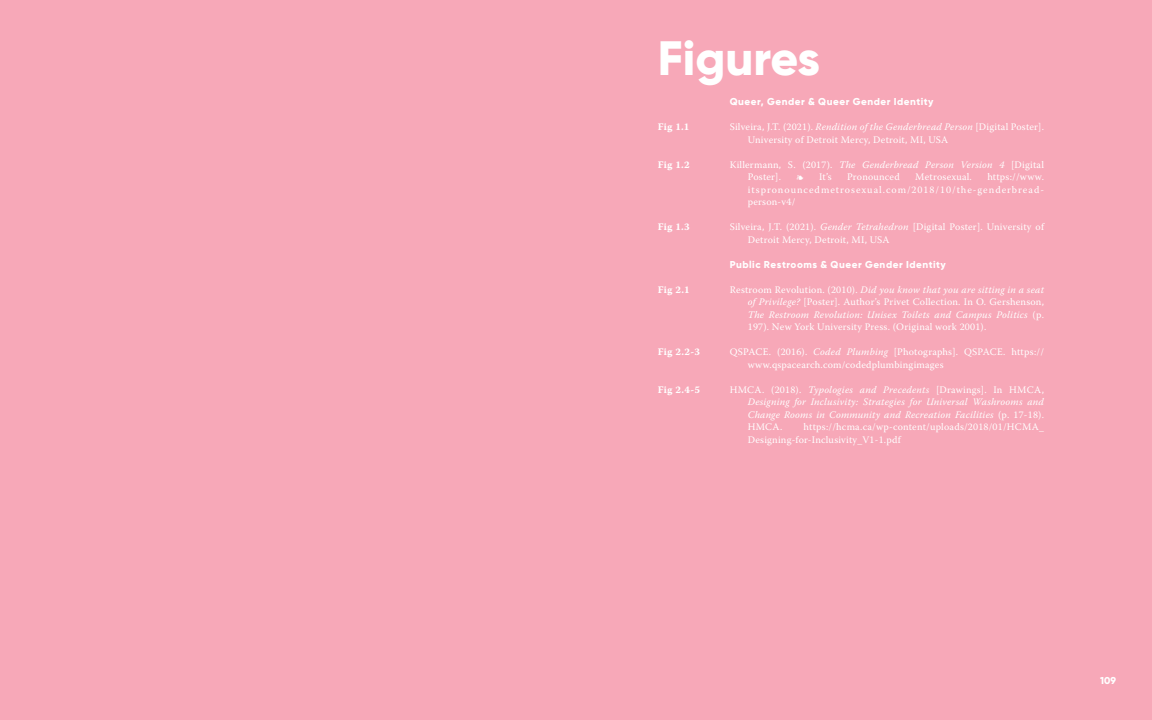
<style>
.page{position:relative;width:1152px;height:720px;background:#f7a8b8}
.page>*{position:absolute;margin:0;border:0;box-sizing:border-box;transform-origin:0 0}
.t1{font:800 48.2px "Gilroy";color:#fff}
.t2{font:10px/12.5px "Warnock Pro";letter-spacing:.02em;color:#fff}
.t3{font:italic 10px/12.5px "Warnock Pro";letter-spacing:.02em;color:#fff;text-align:justify}
.t4{font:800 10px "Gilroy";letter-spacing:.05em;color:#fff}
.t5{font:10px "Warnock Pro Bold Capt";letter-spacing:.025em;color:#fff}
.s1{font-style:italic}
.s2{font-style:normal}
</style>
<div class="page">
<h1 class="t1" style="left:658px;top:27px;width:164px">Figures</h1>
<p class="t5" style="left:658px;top:121px;width:33px">Fig 1.1</p>
<p class="t5" style="left:658px;top:158px;width:34px">Fig 1.2</p>
<p class="t5" style="left:658px;top:221px;width:34px">Fig 1.3</p>
<p class="t5" style="left:658px;top:283px;width:33px">Fig 2.1</p>
<p class="t5" style="left:658px;top:346px;width:44px">Fig 2.2-3</p>
<p class="t5" style="left:658px;top:383px;width:44px">Fig 2.4-5</p>
<p class="t4" style="left:730px;top:95px;width:205px">Queer, Gender &amp; Queer Gender Identity</p>
<p class="t2" style="left:748px;top:121px;width:298px;text-indent:-18px">Silveira, J.T. (2021). <span class="s1">Rendition of the Genderbread Person</span> [Digital Poster].<br>University of Detroit Mercy, Detroit, MI, USA</p>
<p class="t2" style="left:748px;top:158px;width:298px;text-indent:-18px">Killermann, S. (2017). <span class="s1">The Genderbread Person Version 4</span> [Digital<br>Poster].</p>
<p class="t2" style="left:748px;top:170px;width:298px;text-align:justify;text-indent:240px">https://www. itspronouncedmetrosexual.com/2018/10/the-genderbread&shy;person-v4/</p>
<p class="t2" style="left:748px;top:220px;width:298px;text-indent:-18px">Silveira, J.T. (2021). <span class="s1">Gender Tetrahedron</span> [Digital Poster]. University of<br>Detroit Mercy, Detroit, MI, USA</p>
<p class="t4" style="left:730px;top:258px;width:218px">Public Restrooms &amp; Queer Gender Identity</p>
<p class="t2" style="left:748px;top:283px;width:298px;text-align:justify;text-indent:-18px">Restroom Revolution. (2010). <span class="s1">Did you know that you are sitting in a seat of Privilege?</span> [Poster]. Author’s Privet Collection. In O. Gershenson, <span class="s1">The Restroom Revolution: Unisex Toilets and Campus Politics</span> (p.<br>197). New York University Press. (Original work 2001).</p>
<p class="t2" style="left:748px;top:345px;width:298px;text-indent:-18px">QSPACE. (2016). <span class="s1">Coded Plumbing</span> [Photographs]. QSPACE. https:// www.qspacearch.com/codedplumbingimages</p>
<p class="t3" style="left:748px;top:383px;width:298px;text-indent:-18px"><span class="s2">HMCA. (2018).</span> Typologies and Precedents <span class="s2">[Drawings]. In HMCA, </span>Designing for Inclusivity: Strategies for Universal Washrooms and Change Rooms in Community and Recreation Facilities <span class="s2">(p. 17-18).<br>HMCA.</span></p>
<p class="t2" style="left:796px;top:170px;width:9px">q</p>
<p class="t2" style="left:819px;top:170px;width:14px">It’s</p>
<p class="t2" style="left:847px;top:170px;width:54px">Pronounced</p>
<p class="t2" style="left:915px;top:170px;width:58px">Metrosexual.</p>
<p class="t2" style="left:748px;top:420px;width:298px;text-indent:56px">https://hcma.ca/wp-content/uploads/2018/01/HCMA_<br>Designing-for-Inclusivity_V1-1.pdf</p>
<p class="t4" style="left:1100px;top:674px;width:17px">109</p>
</div>
